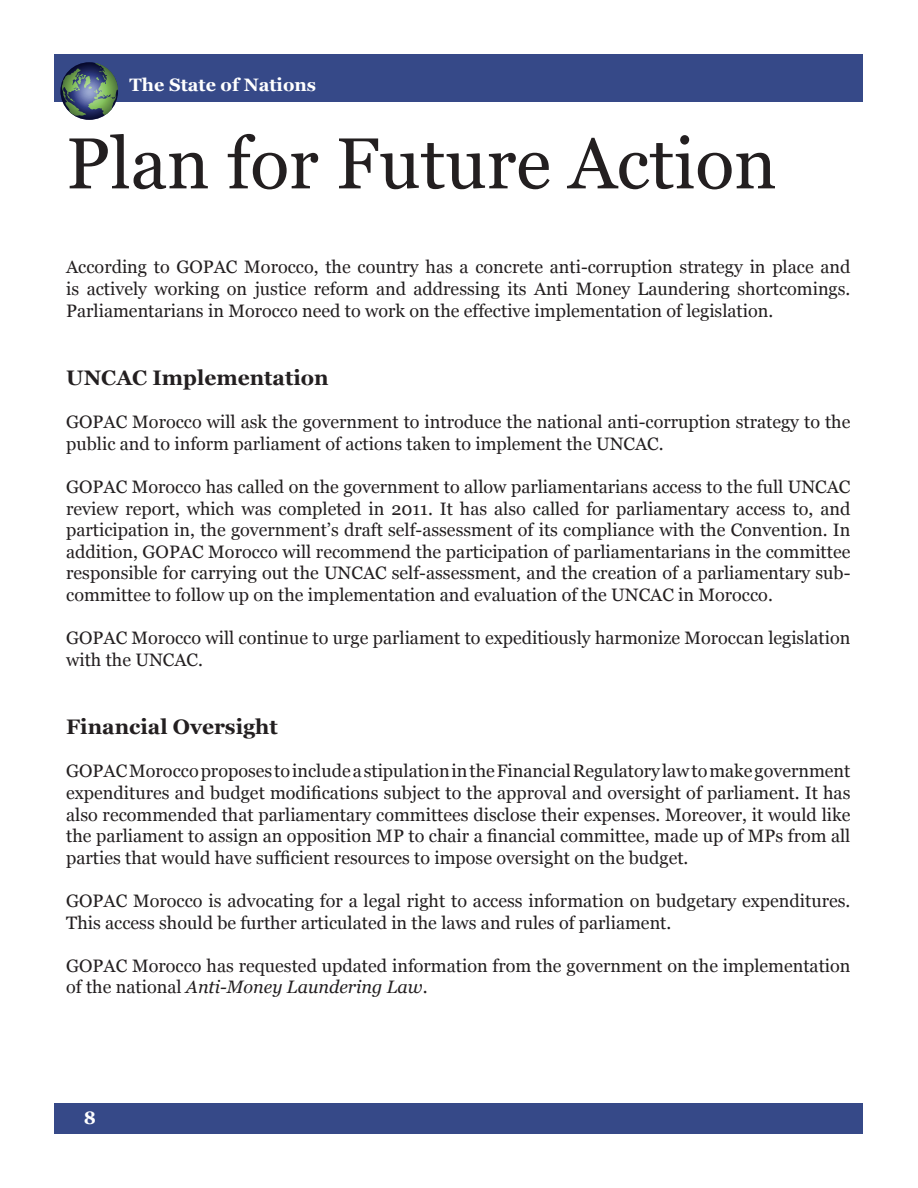
<style>
.page{position:relative;width:918px;height:1188px;background:#fff}
.page>*{position:absolute;margin:0;border:0;box-sizing:border-box;transform-origin:0 0}
.Heading_1{font:72px "Georgia";color:#231f20}
.Heading_2{font:700 21px "Georgia";color:#231f20}
.Paragraph{font:18px/21.6px "Georgia";color:#231f20}
.t1{font:700 18px "Georgia";color:#fff}
.s1{font-style:italic}
</style>
<div class="page">
<div style="left:54px;top:54px;width:808px;height:48px;background:#364988"></div>
<svg style="left:66px;top:63px;width:52px;height:52px"></svg>
<svg style="left:60px;top:62px;width:58px;height:58px;background:#506b66"></svg>
<div style="left:54px;top:1104px;width:808px;height:30px;background:#364988"></div>
<p class="t1" style="left:130px;top:74px;width:188px">The State of Nations</p>
<p class="Heading_1" style="left:66px;top:120px;width:712px">Plan for Future Action</p>
<p class="Paragraph" style="left:66px;top:257px;width:786px;text-align:justify">According to GOPAC Morocco, the country has a concrete anti-corruption strategy in place and is actively working on justice reform and addressing its Anti Money Laundering shortcomings.<br>Parliamentarians in Morocco need to work on the effective implementation of legislation.</p>
<p class="Heading_2" style="left:66px;top:364px;width:264px">UNCAC Implementation</p>
<p class="Paragraph" style="left:66px;top:412px;width:786px">GOPAC Morocco will ask the government to introduce the national anti-corruption strategy to the public and to inform parliament of actions taken to implement the UNCAC.</p>
<p class="Paragraph" style="left:66px;top:476px;width:786px;text-align:justify">GOPAC Morocco has called on the government to allow parliamentarians access to the full UNCAC review report, which was completed in 2011. It has also called for parliamentary access to, and participation in, the government’s draft self-assessment of its compliance with the Convention. In addition, GOPAC Morocco will recommend the participation of parliamentarians in the committee responsible for carrying out the UNCAC self-assessment, and the creation of a parliamentary sub&shy;committee to follow up on the implementation and evaluation of the UNCAC in Morocco.</p>
<p class="Paragraph" style="left:66px;top:628px;width:786px">GOPAC Morocco will continue to urge parliament to expeditiously harmonize Moroccan legislation with the UNCAC.</p>
<p class="Heading_2" style="left:66px;top:714px;width:213px">Financial Oversight</p>
<p class="Paragraph" style="left:66px;top:761px;width:786px;text-align:justify">GOPAC Morocco proposes to include a stipulation in the Financial Regulatory law to make government expenditures and budget modifications subject to the approval and oversight of parliament. It has also recommended that parliamentary committees disclose their expenses. Moreover, it would like the parliament to assign an opposition MP to chair a financial committee, made up of MPs from all parties that would have sufficient resources to impose oversight on the budget.</p>
<p class="Paragraph" style="left:66px;top:890px;width:786px">GOPAC Morocco is advocating for a legal right to access information on budgetary expenditures.<br>This access should be further articulated in the laws and rules of parliament.</p>
<p class="Paragraph" style="left:66px;top:955px;width:786px">GOPAC Morocco has requested updated information from the government on the implementation of the national <span class="s1">Anti-Money Laundering Law</span>.</p>
<p class="t1" style="left:84px;top:1106px;width:14px">8</p>
</div>
